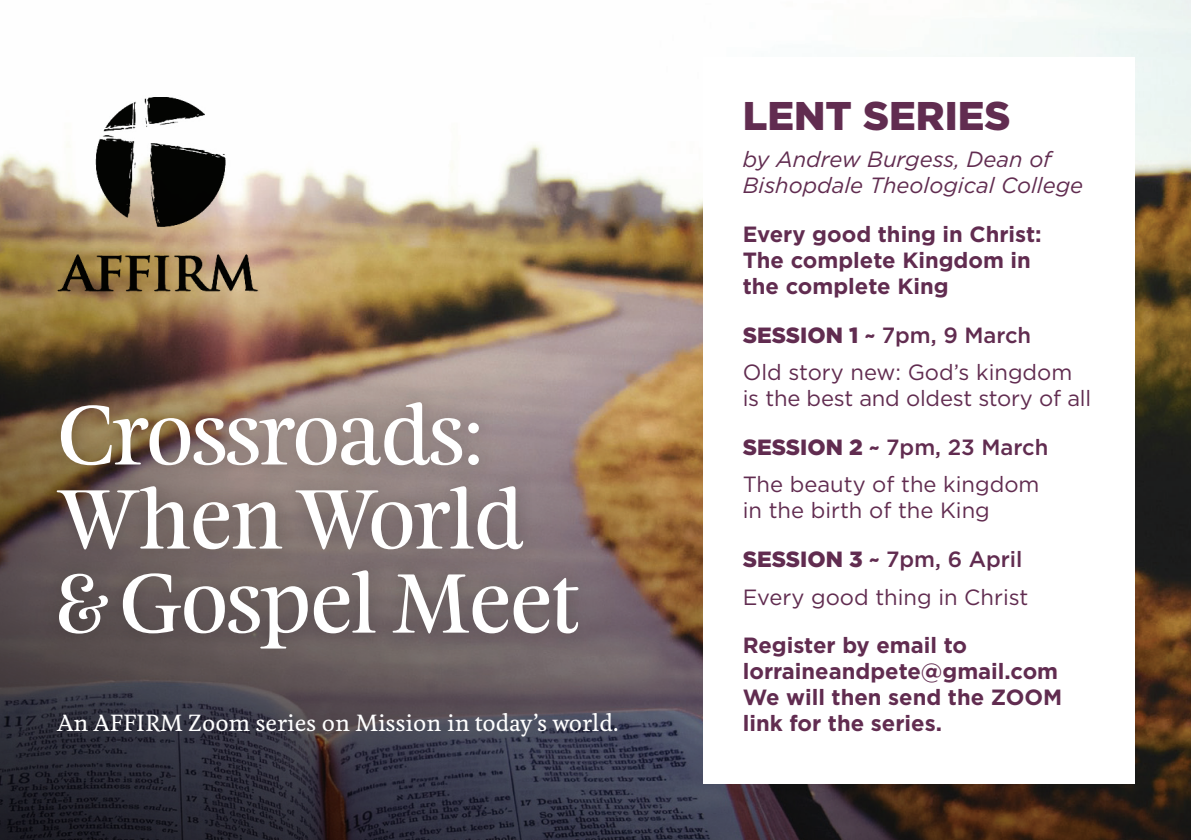
<style>
.page{position:relative;width:1191px;height:840px;background:#fff}
.page>*{position:absolute;margin:0;border:0;box-sizing:border-box;transform-origin:0 0}
.t1{font:76px/84px "Feijoa Display";color:#fff}
.t2{font:900 40px "Gotham";color:#612c50}
.t3{font:22px/37.4px "Gotham";color:#612c50}
.t4{font:700 22px/26px "Gotham";color:#612c50}
.t5{font:italic 22px/26px "Gotham";color:#612c50}
.t6{font:500 22px "Feijoa";color:#fff}
.s1{font-weight:900}
.s2{font-weight:500}
</style>
<div class="page">
<img style="left:0;top:0;width:1191px;height:839px">
<div style="left:702px;top:57px;width:432px;height:725px;background:#fff"></div>
<div style="left:41px;top:695px;width:593px;height:57px;background:#231f20;opacity:.3"></div>
<div style="left:41px;top:384px;width:554px;height:283px;background:#231f20;opacity:.3"></div>
<img style="left:57px;top:96px;width:201px;height:195px">
<h1 class="t1" style="left:57px;top:395px;width:524px">Crossroads:<br>When World &amp; Gospel Meet</h1>
<h2 class="t2" style="left:742px;top:88px;width:269px">LENT SERIES</h2>
<p class="t5" style="left:742px;top:146px;width:342px">by Andrew Burgess, Dean of<br>Bishopdale Theological College</p>
<p class="t4" style="left:742px;top:221px;width:300px">Every good thing in Christ:<br>The complete Kingdom in the complete King</p>
<p class="t3" style="left:742px;top:316px;width:331px"><span class="s1">SESSION 1 ~</span> <span class="s2">7pm, 9 March<br></span>Old story new: God’s kingdom</p>
<p class="t3" style="left:742px;top:379px;width:350px">is the best and oldest story of all</p>
<p class="t3" style="left:742px;top:428px;width:307px"><span class="s1">SESSION 2 ~</span> <span class="s2">7pm, 23 March<br></span>The beauty of the kingdom</p>
<p class="t3" style="left:742px;top:491px;width:249px">in the birth of the King</p>
<p class="t3" style="left:742px;top:540px;width:287px"><span class="s1">SESSION 3 ~</span> <span class="s2">7pm, 6 April<br></span>Every good thing in Christ</p>
<p class="t4" style="left:742px;top:632px;width:321px">Register by email to lorraineandpete@gmail.com<br>We will then send the ZOOM</p>
<p class="t6" style="left:57px;top:709px;width:563px">An AFFIRM Zoom series on Mission in today’s world.</p>
<p class="t4" style="left:742px;top:710px;width:201px">link for the series.</p>
</div>
